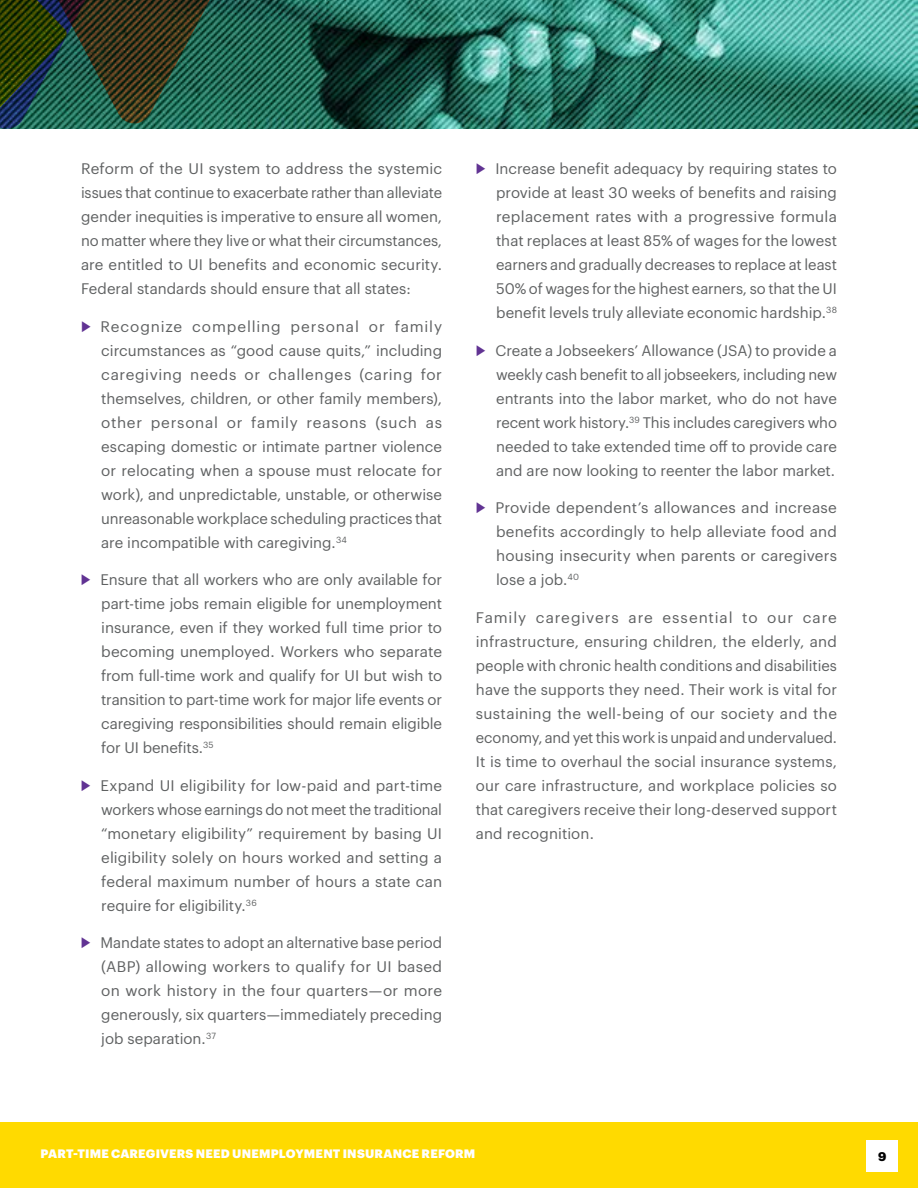
<style>
.page{position:relative;width:918px;height:1188px;background:#fff}
.page>*{position:absolute;margin:0;border:0;box-sizing:border-box;transform-origin:0 0}
.t1{font:15px/24px "Graphik";color:#5f6162;text-align:justify}
.t2{font:700 12.3px "Graphik";color:#000}
.t3{font:900 12px "Graphik";letter-spacing:.015em;color:#fff}
</style>
<div class="page">
<div style="left:0;top:1122px;width:918px;height:66px;background:#ffda00"></div>
<div style="left:867px;top:1141px;width:31px;height:31px;background:#fff"></div>
<img style="left:350px;top:0;width:568px;height:129px">
<svg style="left:0;top:0;width:350px;height:129px;background:#25503b"></svg>
<p class="t1" style="left:81px;top:155px;width:363px">Reform of the UI system to address the systemic issues that continue to exacerbate rather than alleviate gender inequities is imperative to ensure all women, no matter where they live or what their circumstances, are entitled to UI benefits and economic security.<br>Federal standards should ensure that all states:</p>
<p class="t1" style="left:100px;top:313px;width:343px">Recognize compelling personal or family circumstances as “good cause quits,” including caregiving needs or challenges (caring for themselves, children, or other family members), other personal or family reasons (such as escaping domestic or intimate partner violence or relocating when a spouse must relocate for work), and unpredictable, unstable, or otherwise unreasonable workplace scheduling practices that are incompatible with caregiving.<sup>34</sup></p>
<p class="t1" style="left:100px;top:566px;width:343px">Ensure that all workers who are only available for part-time jobs remain eligible for unemployment insurance, even if they worked full time prior to becoming unemployed. Workers who separate from full-time work and qualify for UI but wish to transition to part-time work for major life events or caregiving responsibilities should remain eligible for UI benefits.<sup>35</sup></p>
<p class="t1" style="left:100px;top:772px;width:343px">Expand UI eligibility for low-paid and part-time workers whose earnings do not meet the traditional “monetary eligibility” requirement by basing UI eligibility solely on hours worked and setting a federal maximum number of hours a state can require for eligibility.<sup>36</sup></p>
<p class="t1" style="left:100px;top:929px;width:343px">Mandate states to adopt an alternative base period (ABP) allowing workers to qualify for UI based on work history in the four quarters—or more generously, six quarters—immediately preceding job separation.<sup>37</sup></p>
<p class="t1" style="left:495px;top:155px;width:343px">Increase benefit adequacy by requiring states to provide at least 30 weeks of benefits and raising replacement rates with a progressive formula that replaces at least 85% of wages for the lowest earners and gradually decreases to replace at least 50% of wages for the highest earners, so that the UI benefit levels truly alleviate economic hardship.<sup>38</sup></p>
<p class="t1" style="left:495px;top:337px;width:343px">Create a Jobseekers’ Allowance (JSA) to provide a weekly cash benefit to all jobseekers, including new entrants into the labor market, who do not have recent work history.<sup>39</sup> This includes caregivers who needed to take extended time off to provide care and are now looking to reenter the labor market.</p>
<p class="t1" style="left:495px;top:494px;width:343px">Provide dependent’s allowances and increase benefits accordingly to help alleviate food and housing insecurity when parents or caregivers lose a job.<sup>40</sup></p>
<p class="t1" style="left:476px;top:604px;width:363px">Family caregivers are essential to our care infrastructure, ensuring children, the elderly, and people with chronic health conditions and disabilities have the supports they need. Their work is vital for sustaining the well-being of our society and the economy, and yet this work is unpaid and undervalued.<br>It is time to overhaul the social insurance systems, our care infrastructure, and workplace policies so that caregivers receive their long-deserved support and recognition.</p>
<p class="t3" style="left:41px;top:1144px;width:436px">PART-TIME CAREGIVERS NEED UNEMPLOYMENT INSURANCE REFORM</p>
<p class="t2" style="left:878px;top:1147px;width:10px">9</p>
</div>
